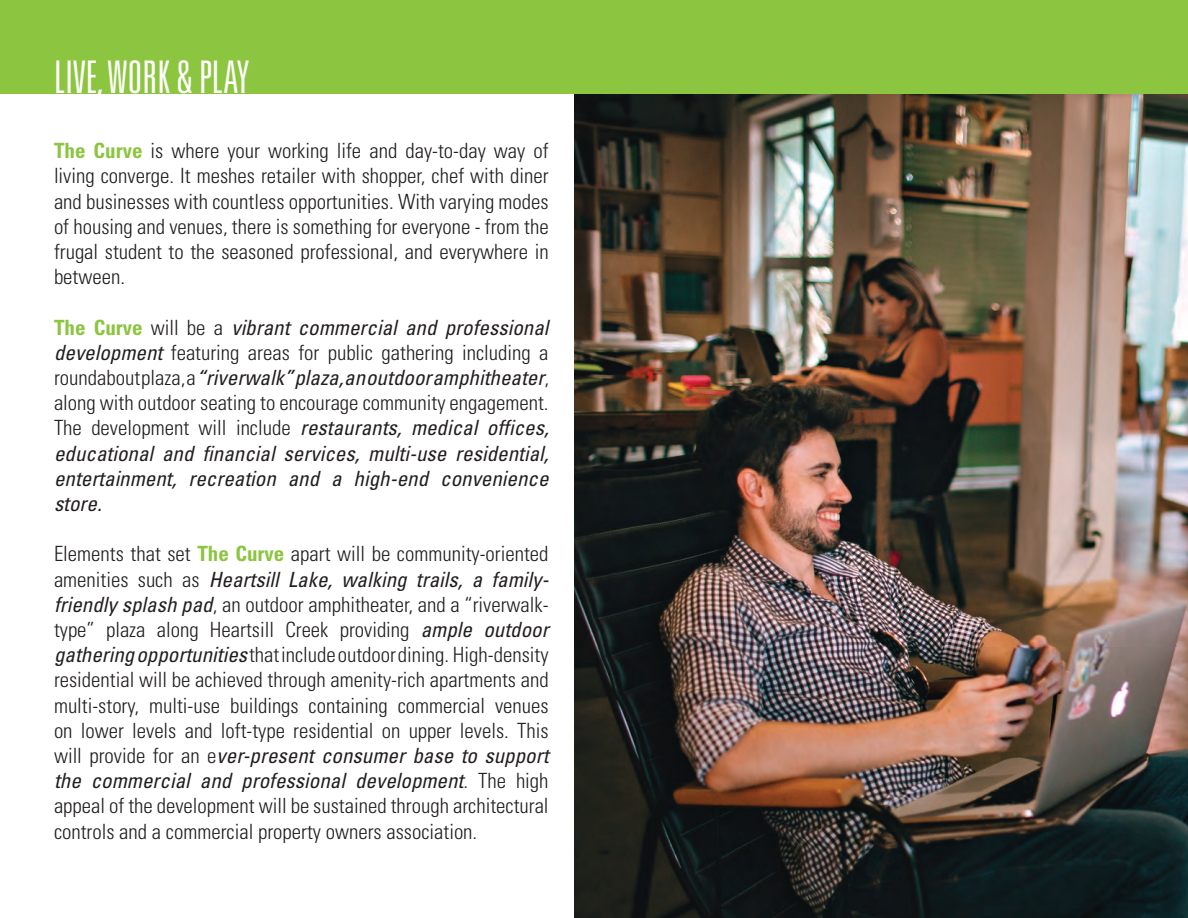
<style>
.page{position:relative;width:1188px;height:918px;background:#fff}
.page>*{position:absolute;margin:0;border:0;box-sizing:border-box;transform-origin:0 0}
.t1{font:300 ultra-condensed 45px "Univers";color:#fff}
.t2{font:300 condensed 21px/25.2px "Univers";color:#231f20;text-align:justify}
.t3{font:italic condensed 21px/25.2px "Univers";color:#231f20;text-align:justify}
.s1{font-weight:700;color:#8cc540}
.s2{font-weight:700;font-style:normal;color:#8cc540}
.s3{font-weight:300;font-style:normal}
.s4{font-weight:400;font-style:italic}
</style>
<div class="page">
<div style="left:0;top:0;width:1188px;height:94px;background:#8cc540"></div>
<img style="left:574px;top:94px;width:614px;height:824px">
<h1 class="t1" style="left:54px;top:54px;width:197px">LIVE, WORK &amp; PLAY</h1>
<p class="t2" style="left:54px;top:138px;width:496px"><span class="s1">The Curve</span> is where your working life and day-to-day way of living converge. It meshes retailer with shopper, chef with diner and businesses with countless opportunities. With varying modes of housing and venues, there is something for everyone - from the frugal student to the seasoned professional, and everywhere in between.</p>
<p class="t3" style="left:54px;top:314px;width:497px"><span class="s2">The Curve</span> <span class="s3">will be a</span> vibrant commercial and professional development <span class="s3">featuring areas for public gathering including a roundabout plaza, a</span> “riverwalk” plaza, an outdoor amphitheater<span class="s3">, along with outdoor seating to encourage community engagement.<br>The development will include</span> restaurants, medical offices, educational and financial services, multi-use residential, entertainment, recreation and a high-end convenience store.</p>
<p class="t2" style="left:54px;top:541px;width:496px">Elements that set <span class="s1">The Curve</span> apart will be community-oriented amenities such as <span class="s4">Heartsill Lake, walking trails, a family&shy;friendly splash pad</span>, an outdoor amphitheater, and a “riverwalk&shy;type” plaza along Heartsill Creek providing <span class="s4">ample outdoor gathering opportunities</span> that include outdoor dining. High-density residential will be achieved through amenity-rich apartments and multi-story, multi-use buildings containing commercial venues on lower levels and loft-type residential on upper levels. This will provide for an e<span class="s4">ver-present consumer base to support the commercial and professional development</span>. The high appeal of the development will be sustained through architectural controls and a commercial property owners association.</p>
</div>
